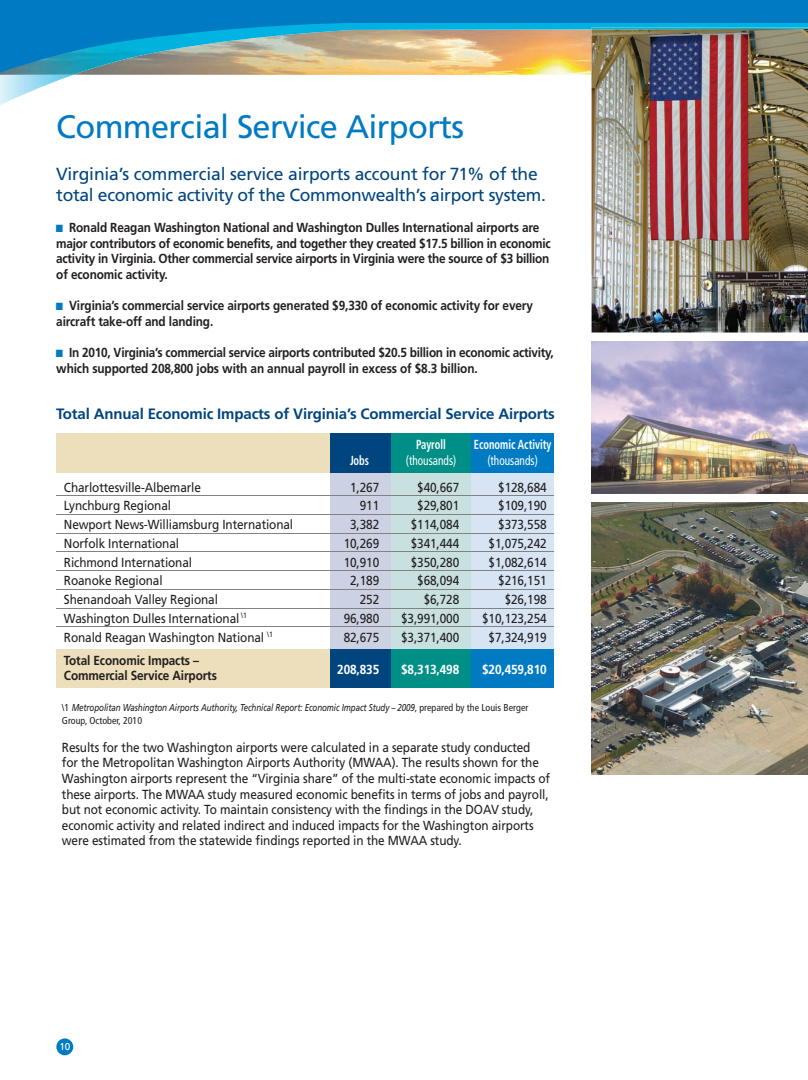
<style>
.page{position:relative;width:808px;height:1080px;background:#fff}
.page>*{position:absolute;margin:0;border:0;box-sizing:border-box;transform-origin:0 0}
.t1{font:32.5px "Frutiger";letter-spacing:-.02em;color:#007bc3}
.t2{font:17.5px/21px "Frutiger";letter-spacing:-.02em;color:#01457f}
.t3{font:700 15px "Frutiger";letter-spacing:-.01em;color:#01457f}
.t4{font:13.12px/15.6px "Frutiger";letter-spacing:-.01em;color:#231f20;scale:.9 1}
.t5{font:700 13.12px/15.6px "Frutiger";letter-spacing:-.01em;color:#231f20;scale:.9 1}
.t6{font:700 condensed 13.12px/15.6px "Frutiger";color:#fff;text-align:center;scale:.8 1}
.t7{font:700 13.12px "Frutiger";letter-spacing:-.01em;color:#fff;scale:.9 1}
.t8{font:condensed 13.12px/15.6px "Frutiger";color:#fff;text-align:center;scale:.86 1}
.t9{font:italic 10px/12.5px "Frutiger";letter-spacing:-.01em;color:#231f20;scale:.8 1}
.t10{font:10px "Frutiger";color:#fff}
.s1{font-family:"Zingbats SW";font-weight:400;color:#007bc3}
.s2{font-weight:700}
.s3{font-weight:400}
.s4{font-style:normal;font-stretch:condensed}
</style>
<div class="page">
<img style="left:591px;top:77px;width:217px;height:255px">
<svg style="left:0;top:77px;width:67px;height:28px"></svg>
<div style="left:56px;top:433px;width:280px;height:40px;background:#eddfbb"></div>
<div style="left:330px;top:471px;width:61px;height:180px;background:#ccd2e3"></div>
<div style="left:391px;top:471px;width:80px;height:180px;background:#c8e0e0"></div>
<div style="left:471px;top:471px;width:83px;height:180px;background:#d6e4f4"></div>
<div style="left:56px;top:649px;width:278px;height:39px;background:#eddfbb"></div>
<hr style="left:56px;top:495px;width:498px;height:1px;background:#808285">
<hr style="left:56px;top:514px;width:498px;height:1px;background:#808285">
<hr style="left:56px;top:533px;width:498px;height:1px;background:#808285">
<hr style="left:56px;top:551px;width:498px;height:1px;background:#808285">
<hr style="left:56px;top:570px;width:498px;height:1px;background:#808285">
<hr style="left:56px;top:589px;width:498px;height:1px;background:#808285">
<hr style="left:56px;top:608px;width:498px;height:1px;background:#808285">
<hr style="left:56px;top:626px;width:498px;height:1px;background:#808285">
<img style="left:591px;top:341px;width:217px;height:153px">
<img style="left:591px;top:503px;width:217px;height:271px">
<img style="left:0;top:0;width:808px;height:77px">
<div style="left:330px;top:649px;width:61px;height:39px;background:#01457f"></div>
<div style="left:391px;top:649px;width:80px;height:39px;background:#008f86"></div>
<div style="left:471px;top:649px;width:83px;height:39px;background:#007bc3"></div>
<div style="left:330px;top:433px;width:61px;height:40px;background:#01457f"></div>
<div style="left:391px;top:433px;width:80px;height:40px;background:#008f86"></div>
<div style="left:471px;top:433px;width:83px;height:40px;background:#007bc3"></div>
<div style="left:56px;top:1038px;width:17px;height:17px;background:#007bc3;border-radius:50%"></div>
<p class="t1" style="left:56px;top:107px;width:409px">Commercial Service Airports</p>
<p class="t2" style="left:56px;top:163px;width:491px">Virginia’s commercial service airports account for 71% of the total economic activity of the Commonwealth’s airport system.</p>
<p class="t5" style="left:56px;top:220px;width:551px"><span class="s1">n</span> Ronald Reagan Washington National and Washington Dulles International airports are major contributors of economic benefits, and together they created $17.5 billion in economic activity in Virginia. Other commercial service airports in Virginia were the source of $3 billion of economic activity.</p>
<p class="t5" style="left:56px;top:298px;width:531px"><span class="s1">n</span> Virginia’s commercial service airports generated $9,330 of economic activity for every aircraft take-off and landing.</p>
<p class="t5" style="left:56px;top:345px;width:554px"><span class="s1">n</span> In 2010, Virginia’s commercial service airports contributed $20.5 billion in economic activity, which supported 208,800 jobs with an annual payroll in excess of $8.3 billion.</p>
<p class="t3" style="left:56px;top:405px;width:500px">Total Annual Economic Impacts of Virginia’s Commercial Service Airports</p>
<p class="t6" style="left:350px;top:453px;width:25px">Jobs</p>
<p class="t8" style="left:406px;top:437px;width:60px"><span class="s2">Payroll </span>(thousands)</p>
<p class="t6" style="left:474px;top:437px;width:99px">Economic Activity <span class="s3">(thousands)</span></p>
<p class="t4" style="left:64px;top:479px;width:154px">Charlottesville-Albemarle</p>
<p class="t4" style="left:350px;top:479px;width:34px">1,267</p>
<p class="t4" style="left:417px;top:479px;width:48px">$40,667</p>
<p class="t4" style="left:498px;top:479px;width:55px">$128,684</p>
<p class="t4" style="left:64px;top:498px;width:121px">Lynchburg Regional</p>
<p class="t4" style="left:360px;top:498px;width:23px">911</p>
<p class="t4" style="left:417px;top:498px;width:48px">$29,801</p>
<p class="t4" style="left:498px;top:498px;width:55px">$109,190</p>
<p class="t4" style="left:64px;top:517px;width:256px">Newport News-Williamsburg International</p>
<p class="t4" style="left:350px;top:517px;width:34px">3,382</p>
<p class="t4" style="left:411px;top:517px;width:55px">$114,084</p>
<p class="t4" style="left:498px;top:517px;width:55px">$373,558</p>
<p class="t4" style="left:64px;top:535px;width:129px">Norfolk International</p>
<p class="t4" style="left:344px;top:535px;width:41px">10,269</p>
<p class="t4" style="left:411px;top:535px;width:55px">$341,444</p>
<p class="t4" style="left:488px;top:535px;width:66px">$1,075,242</p>
<p class="t4" style="left:64px;top:554px;width:144px">Richmond International</p>
<p class="t4" style="left:344px;top:554px;width:41px">10,910</p>
<p class="t4" style="left:411px;top:554px;width:55px">$350,280</p>
<p class="t4" style="left:488px;top:554px;width:66px">$1,082,614</p>
<p class="t4" style="left:64px;top:573px;width:111px">Roanoke Regional</p>
<p class="t4" style="left:350px;top:573px;width:34px">2,189</p>
<p class="t4" style="left:417px;top:573px;width:48px">$68,094</p>
<p class="t4" style="left:498px;top:573px;width:55px">$216,151</p>
<p class="t4" style="left:64px;top:592px;width:173px">Shenandoah Valley Regional</p>
<p class="t4" style="left:360px;top:592px;width:23px">252</p>
<p class="t4" style="left:424px;top:592px;width:41px">$6,728</p>
<p class="t4" style="left:504px;top:592px;width:48px">$26,198</p>
<p class="t4" style="left:64px;top:610px;width:205px">Washington Dulles International <sup>\1</sup></p>
<p class="t4" style="left:344px;top:610px;width:41px">96,980</p>
<p class="t4" style="left:401px;top:610px;width:66px">$3,991,000</p>
<p class="t4" style="left:482px;top:610px;width:73px">$10,123,254</p>
<p class="t4" style="left:64px;top:629px;width:234px">Ronald Reagan Washington National <sup>\1</sup></p>
<p class="t4" style="left:344px;top:629px;width:41px">82,675</p>
<p class="t4" style="left:401px;top:629px;width:66px">$3,371,400</p>
<p class="t4" style="left:488px;top:629px;width:66px">$7,324,919</p>
<p class="t5" style="left:64px;top:653px;width:171px;line-height:15px">Total Economic Impacts –<br>Commercial Service Airports</p>
<p class="t7" style="left:337px;top:662px;width:48px">208,835</p>
<p class="t7" style="left:401px;top:662px;width:66px">$8,313,498</p>
<p class="t7" style="left:482px;top:662px;width:73px">$20,459,810</p>
<p class="t9" style="left:62px;top:701px;width:584px"><span class="s4">\1</span> Metropolitan Washington Airports Authority, Technical Report: Economic Impact Study – 2009<span class="s4">, prepared by the Louis Berger<br>Group, October, 2010</span></p>
<p class="t4" style="left:62px;top:739px;width:544px">Results for the two Washington airports were calculated in a separate study conducted<br>for the Metropolitan Washington Airports Authority (MWAA). The results shown for the<br>Washington airports represent the “Virginia share” of the multi-state economic impacts of</p>
<p class="t4" style="left:62px;top:786px;width:542px">these airports. The MWAA study measured economic benefits in terms of jobs and payroll, but not economic activity. To maintain consistency with the findings in the DOAV study, economic activity and related indirect and induced impacts for the Washington airports were estimated from the statewide findings reported in the MWAA study.</p>
<p class="t10" style="left:59px;top:1041px;width:12px">10</p>
</div>
